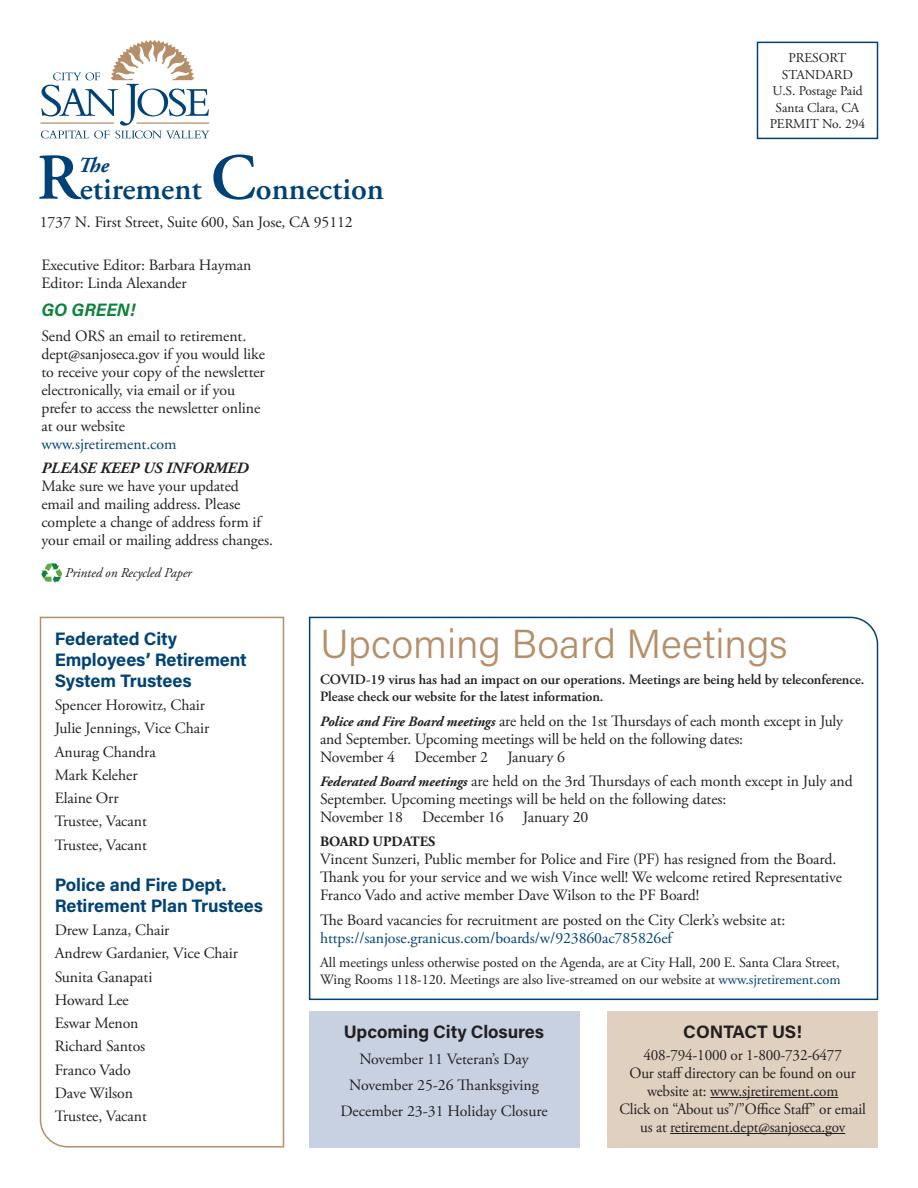
<style>
.page{position:relative;width:918px;height:1188px;background:#fff}
.page>*{position:absolute;margin:0;border:0;box-sizing:border-box;transform-origin:0 0}
.Head{font:300 40.5px "Acumin Pro";color:#b48f6a}
.t1{font:600 32.1px "Adobe Garamond Pro";color:#004275}
.t2{font:italic 700 21.45px "Adobe Garamond Pro";color:#004275}
.Body{font:700 18px/21px "Acumin Pro";letter-spacing:-.005em;color:#004275}
.Body-2{font:700 18px "Acumin Pro";letter-spacing:-.005em;color:#231f20}
.Body-3{font:italic 700 18px "Acumin Pro";letter-spacing:-.005em;color:#108240}
.Body-4{font:15.75px/18px "Adobe Garamond Pro";letter-spacing:-.005em;color:#231f20}
.Body-5{font:15.75px/18px "Adobe Garamond Pro";letter-spacing:-.005em;color:#231f20;text-align:center;scale:.96 1}
.Body-6{font:italic 700 15.75px "Adobe Garamond Pro";letter-spacing:-.005em;color:#231f20}
.Body-7{font:14.25px/17.2px "Adobe Garamond Pro";letter-spacing:-.005em;color:#231f20}
.Body-8{font:600 14.25px/17.2px "Adobe Garamond Pro";letter-spacing:-.005em;color:#231f20}
.Body-9{font:700 14.25px "Adobe Garamond Pro";letter-spacing:-.005em;color:#231f20}
.Body-10{font:13.5px "Adobe Garamond Pro";letter-spacing:-.005em;color:#231f20}
.Body-11{font:italic 13.5px "Adobe Garamond Pro";letter-spacing:-.005em;color:#231f20}
.s1{font-size:65.25px}
.s2{color:#004275}
.s3{font-weight:700;font-style:italic;font-size:14.25px}
</style>
<div class="page">
<svg style="left:39px;top:616px;width:246px;height:532px"></svg>
<svg style="left:308px;top:616px;width:571px;height:385px"></svg>
<div style="left:309px;top:1011px;width:270px;height:137px;background:#c7d1e2"></div>
<div style="left:608px;top:1011px;width:270px;height:137px;background:#e0d0bf"></div>
<hr style="left:710px;top:1097px;width:128px;height:1px;background:#231f20">
<hr style="left:670px;top:1133px;width:175px;height:1px;background:#231f20">
<svg style="left:41px;top:563px;width:21px;height:20px"></svg>
<hr style="left:40px;top:122px;width:74px;height:2px;background:#b48f6a">
<svg style="left:41px;top:40px;width:169px;height:99px"></svg>
<div style="left:757px;top:42px;width:121px;height:97px;border:2px solid #004275"></div>
<p class="t1" style="left:37px;top:170px;width:349px"><span class="s1">R</span>etirement <span class="s1">C</span>onnection</p>
<p class="t2" style="left:78px;top:153px;width:32px">The</p>
<p class="Body-4" style="left:40px;top:214px;width:315px">1737 N. First Street, Suite 600, San Jose, CA 95112</p>
<p class="Body-4" style="left:41px;top:257px;width:211px">Executive Editor: Barbara Hayman<br>Editor: Linda Alexander</p>
<p class="Body-3" style="left:41px;top:297px;width:96px">GO GREEN!</p>
<p class="Body-4" style="left:41px;top:327px;width:225px">Send ORS an email to retirement. dept@sanjoseca.gov if you would like to receive your copy of the newsletter electronically, via email or if you prefer to access the newsletter online at our website<br><span class="s2">www.sjretirement.com</span></p>
<p class="Body-6" style="left:41px;top:459px;width:209px">PLEASE KEEP US INFORMED</p>
<p class="Body-4" style="left:41px;top:478px;width:233px">Make sure we have your updated email and mailing address. Please complete a change of address form if your email or mailing address changes.</p>
<p class="Body-11" style="left:65px;top:564px;width:128px">Printed on Recycled Paper</p>
<p class="Body-10" style="left:789px;top:50px;width:59px">PRESORT</p>
<p class="Body-10" style="left:782px;top:66px;width:73px">STANDARD</p>
<p class="Body-10" style="left:772px;top:83px;width:92px">U.S. Postage Paid</p>
<p class="Body-10" style="left:776px;top:99px;width:85px">Santa Clara, CA</p>
<p class="Body-10" style="left:770px;top:116px;width:97px">PERMIT No. 294</p>
<p class="Body" style="left:55px;top:627px;width:194px">Federated City<br>Employees’ Retirement<br>System Trustees</p>
<p class="Body-4" style="left:55px;top:697px;width:152px">Spencer Horowitz, Chair</p>
<p class="Body-4" style="left:55px;top:720px;width:156px">Julie Jennings, Vice Chair</p>
<p class="Body-4" style="left:55px;top:743px;width:102px">Anurag Chandra</p>
<p class="Body-4" style="left:55px;top:766px;width:84px">Mark Keleher</p>
<p class="Body-4" style="left:55px;top:790px;width:65px">Elaine Orr</p>
<p class="Body-4" style="left:55px;top:813px;width:94px">Trustee, Vacant</p>
<p class="Body-4" style="left:55px;top:836px;width:94px">Trustee, Vacant</p>
<p class="Body" style="left:55px;top:873px;width:210px">Police and Fire Dept.<br>Retirement Plan Trustees</p>
<p class="Body-4" style="left:55px;top:922px;width:116px">Drew Lanza, Chair</p>
<p class="Body-4" style="left:55px;top:945px;width:185px">Andrew Gardanier, Vice Chair</p>
<p class="Body-4" style="left:55px;top:968px;width:99px">Sunita Ganapati</p>
<p class="Body-4" style="left:55px;top:991px;width:76px">Howard Lee</p>
<p class="Body-4" style="left:55px;top:1015px;width:85px">Eswar Menon</p>
<p class="Body-4" style="left:55px;top:1038px;width:92px">Richard Santos</p>
<p class="Body-4" style="left:55px;top:1061px;width:77px">Franco Vado</p>
<p class="Body-4" style="left:55px;top:1084px;width:80px">Dave Wilson</p>
<p class="Body-4" style="left:55px;top:1108px;width:94px">Trustee, Vacant</p>
<p class="Head" style="left:320px;top:616px;width:469px">Upcoming Board Meetings</p>
<p class="Body-8" style="left:320px;top:671px;width:546px">COVID-19 virus has had an impact on our operations. Meetings are being held by teleconference.<br>Please check our website for the latest information.</p>
<p class="Body-4" style="left:320px;top:712px;width:525px"><span class="s3">Police and Fire Board meetings</span> are held on the 1st Thursdays of each month except in July and September. Upcoming meetings will be held on the following dates:</p>
<p class="Body-4" style="left:320px;top:748px;width:246px">November 4 December 2 January 6</p>
<p class="Body-4" style="left:320px;top:773px;width:534px"><span class="s3">Federated Board meetings</span> are held on the 3rd Thursdays of each month except in July and<br>September. Upcoming meetings will be held on the following dates:</p>
<p class="Body-4" style="left:320px;top:809px;width:270px">November 18 December 16 January 20</p>
<p class="Body-9" style="left:320px;top:833px;width:117px">BOARD UPDATES</p>
<p class="Body-4" style="left:320px;top:851px;width:523px">Vincent Sunzeri, Public member for Police and Fire (PF) has resigned from the Board.<br>Thank you for your service and we wish Vince well! We welcome retired Representative<br>Franco Vado and active member Dave Wilson to the PF Board!</p>
<p class="Body-4" style="left:320px;top:912px;width:467px">The Board vacancies for recruitment are posted on the City Clerk’s website at: <span class="s2">https://sanjose.granicus.com/boards/w/923860ac785826ef</span></p>
<p class="Body-7" style="left:320px;top:954px;width:522px">All meetings unless otherwise posted on the Agenda, are at City Hall, 200 E. Santa Clara Street,<br>Wing Rooms 118-120. Meetings are also live-streamed on our website at <span class="s2">www.sjretirement.com</span></p>
<p class="Body-2" style="left:344px;top:1019px;width:202px">Upcoming City Closures</p>
<p class="Body-4" style="left:359px;top:1050px;width:171px">November 11 Veteran’s Day</p>
<p class="Body-4" style="left:349px;top:1077px;width:191px">November 25-26 Thanksgiving</p>
<p class="Body-4" style="left:340px;top:1103px;width:209px">December 23-31 Holiday Closure</p>
<p class="Body-2" style="left:683px;top:1019px;width:120px">CONTACT US!</p>
<p class="Body-5" style="left:643px;top:1046px;width:208px">408-794-1000 or 1-800-732-6477</p>
<p class="Body-5" style="left:630px;top:1064px;width:237px">Our staff directory can be found on our website at: www.sjretirement.com</p>
<p class="Body-5" style="left:620px;top:1100px;width:258px">Click on “About us”/”Office Staff” or email us at retirement.dept@sanjoseca.gov</p>
</div>
